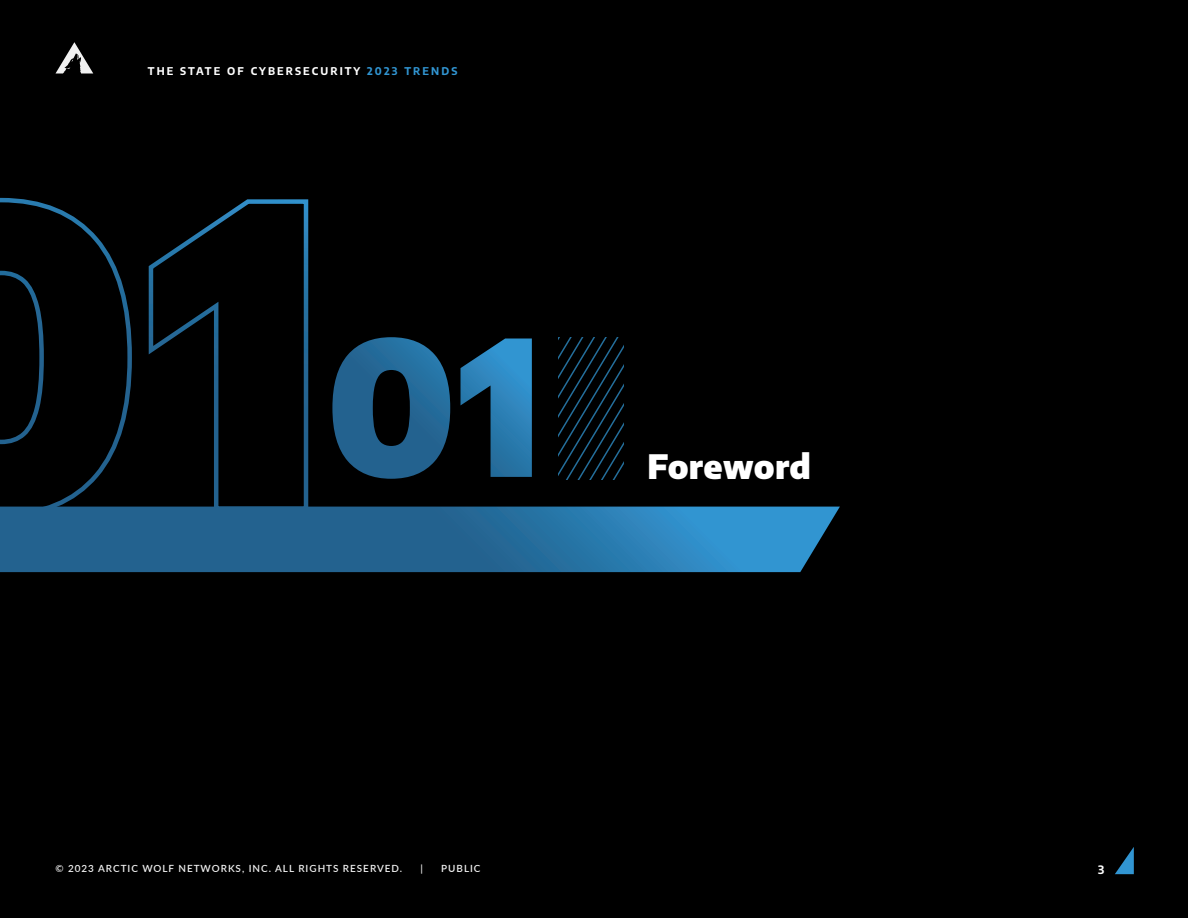
<style>
.page{position:relative;width:1188px;height:918px;background:#000}
.page>*{position:absolute;margin:0;border:0;box-sizing:border-box;transform-origin:0 0}
.t1{font:900 33px "Encode Sans";letter-spacing:.01em;color:#fff}
.t2{font:700 11.4px "Encode Sans";color:#fff}
.t3{font:700 10.5px "Encode Sans";letter-spacing:.2em;color:#fff}
.t4{font:600 9.9px "Lato";letter-spacing:.1em;color:#f1f1f1}
.s1{color:#3195d2}
</style>
<div class="page">
<svg style="left:56px;top:42px;width:37px;height:32px"></svg>
<svg style="left:1115px;top:847px;width:19px;height:27px"></svg>
<svg style="left:558px;top:337px;width:66px;height:143px"></svg>
<svg style="left:332px;top:337px;width:200px;height:142px"></svg>
<svg style="left:134px;top:199px;width:177px;height:308px"></svg>
<svg style="left:0;top:197px;width:134px;height:310px"></svg>
<svg style="left:0;top:507px;width:840px;height:65px;background:#256c9c"></svg>
<p class="t3" style="left:148px;top:63px;width:311px">THE STATE OF CYBERSECURITY <span class="s1">2023 TRENDS</span></p>
<h1 class="t1" style="left:648px;top:441px;width:165px">Foreword</h1>
<p class="t4" style="left:56px;top:861px;width:348px">© 2023 ARCTIC WOLF NETWORKS, INC. ALL RIGHTS RESERVED.</p>
<p class="t4" style="left:420px;top:861px;width:4px">|</p>
<p class="t4" style="left:441px;top:861px;width:41px">PUBLIC</p>
<p class="t2" style="left:1098px;top:861px;width:8px">3</p>
</div>
